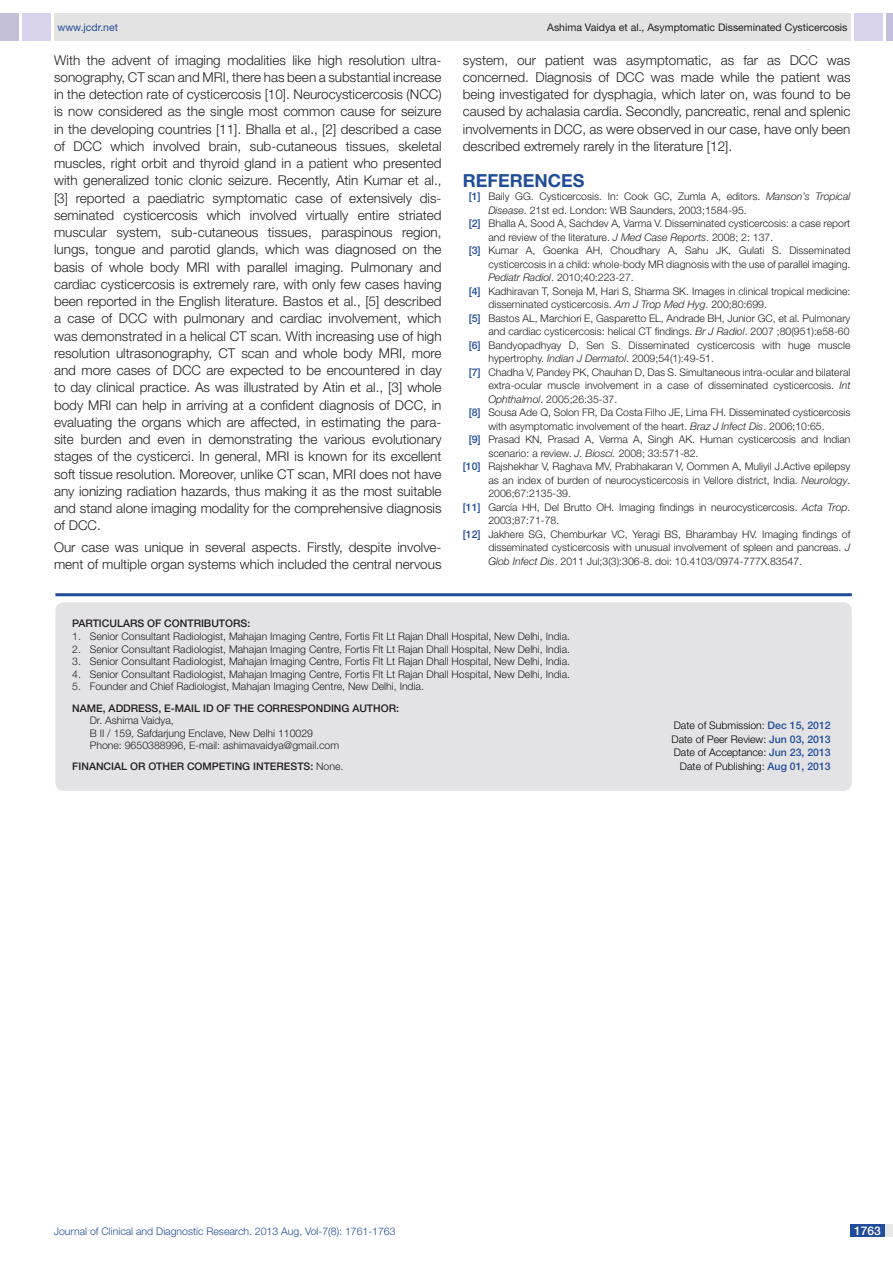
<style>
.page{position:relative;width:893px;height:1263px;background:#fff}
.page>*{position:absolute;margin:0;border:0;box-sizing:border-box;transform-origin:0 0}
.Level_1{font:700 18px "Helvetica Neue";color:#214c99}
.Body_text{font:300 13.5px/17.2px "Helvetica Neue";color:#231f20}
.t1{font:500 12px "Helvetica Neue";color:#fff}
.con_particulars{font:300 10.5px "Helvetica Neue";color:#231f20}
.t2{font:300 10.5px/13.5px "Helvetica Neue";color:#000;text-align:justify}
.con_particulars-2{font:500 10.5px "Helvetica Neue";color:#231f20}
.t3{font:300 10.5px "Helvetica Neue";color:#214c99}
.Running_head{font:10.5px "Helvetica Neue";color:#231f20}
.Body_text-2{font:500 10.5px "Helvetica Neue";color:#231f20}
.Running_head-2{font:10.5px "Helvetica Neue";color:#214c99}
.s1{font-weight:500;color:#214c99}
.s2{font-style:italic}
.s3{font-weight:300}
</style>
<div class="page">
<div style="left:54px;top:13px;width:796px;height:28px;background:#e3e3e3"></div>
<div style="left:0;top:13px;width:19px;height:28px;background:#c3bfd8"></div>
<div style="left:22px;top:13px;width:29px;height:28px;background:#d9d2ec"></div>
<div style="left:886px;top:13px;width:7px;height:28px;background:#c3bfd8"></div>
<div style="left:854px;top:13px;width:29px;height:28px;background:#d9d2ec"></div>
<div style="left:850px;top:1224px;width:43px;height:13px;background:#e6e7e9"></div>
<div style="left:850px;top:1224px;width:35px;height:13px;background:#214c99"></div>
<hr style="left:55px;top:593px;width:797px;height:3px;background:#214c99">
<div style="left:55px;top:602px;width:797px;height:189px;background:#e3e3e5;border-radius:9px"></div>
<p class="Running_head-2" style="left:57px;top:21px;width:62px">www.jcdr.net</p>
<p class="Running_head" style="left:547px;top:21px;width:302px">Ashima Vaidya et al., Asymptomatic Disseminated Cysticercosis</p>
<p class="Body_text" style="left:54px;top:51px;width:389px">With the advent of imaging modalities like high resolution ultra&shy;sonography, CT scan and MRI, there has been a substantial increase in the detection rate of cysticercosis [10]. Neurocysticercosis (NCC) is now considered as the single most common cause for seizure in the developing countries [11]. Bhalla et al., [2] described a case of DCC which involved brain, sub-cutaneous tissues, skeletal muscles, right orbit and thyroid gland in a patient who presented with generalized tonic clonic seizure. Recently, Atin Kumar et al., [3] reported a paediatric symptomatic case of extensively dis&shy;seminated cysticercosis which involved virtually entire striated muscular system, sub-cutaneous tissues, paraspinous region, lungs, tongue and parotid glands, which was diagnosed on the basis of whole body MRI with parallel imaging. Pulmonary and cardiac cysticercosis is extremely rare, with only few cases having been reported in the English literature. Bastos et al., [5] described a case of DCC with pulmonary and cardiac involvement, which was demonstrated in a helical CT scan. With increasing use of high resolution ultrasonography, CT scan and whole body MRI, more and more cases of DCC are expected to be encountered in day to day clinical practice. As was illustrated by Atin et al., [3] whole body MRI can help in arriving at a confident diagnosis of DCC, in evaluating the organs which are affected, in estimating the para&shy;site burden and even in demonstrating the various evolutionary stages of the cysticerci. In general, MRI is known for its excellent soft tissue resolution. Moreover, unlike CT scan, MRI does not have any ionizing radiation hazards, thus making it as the most suitable and stand alone imaging modality for the comprehensive diagnosis of DCC.</p>
<p class="Body_text" style="left:54px;top:538px;width:389px">Our case was unique in several aspects. Firstly, despite involve&shy;ment of multiple organ systems which included the central nervous</p>
<p class="Body_text" style="left:463px;top:51px;width:389px;text-align:justify">system, our patient was asymptomatic, as far as DCC was concerned. Diagnosis of DCC was made while the patient was being investigated for dysphagia, which later on, was found to be caused by achalasia cardia. Secondly, pancreatic, renal and splenic involvements in DCC, as were observed in our case, have only been described extremely rarely in the literature [12].</p>
<p class="Level_1" style="left:463px;top:169px;width:123px">REFERENCES</p>
<p class="con_particulars" style="left:469px;top:190px;width:383px"><span class="s1">[1]</span> Baily GG. Cysticercosis. In: Cook GC, Zumla A, editors. <span class="s2">Manson’s Tropical</span></p>
<p class="con_particulars" style="left:488px;top:203px;width:260px"><span class="s2">Disease</span>. 21st ed. London: WB Saunders, 2003;1584-95.</p>
<p class="con_particulars" style="left:469px;top:217px;width:383px"><span class="s1">[2]</span> Bhalla A, Sood A, Sachdev A, Varma V. Disseminated cysticercosis: a case report</p>
<p class="con_particulars" style="left:488px;top:230px;width:286px">and review of the literature. <span class="s2">J Med Case Reports</span>. 2008; 2: 137.</p>
<p class="con_particulars" style="left:469px;top:244px;width:383px"><span class="s1">[3]</span> Kumar A, Goenka AH, Choudhary A, Sahu JK, Gulati S. Disseminated</p>
<p class="con_particulars" style="left:488px;top:257px;width:364px">cysticercosis in a child: whole-body MR diagnosis with the use of parallel imaging.</p>
<p class="con_particulars" style="left:488px;top:271px;width:147px"><span class="s2">Pediatr Radiol</span>. 2010;40:223-27.</p>
<p class="con_particulars" style="left:469px;top:284px;width:383px"><span class="s1">[4]</span> Kadhiravan T, Soneja M, Hari S, Sharma SK. Images in clinical tropical medicine:</p>
<p class="con_particulars" style="left:488px;top:298px;width:280px">disseminated cysticercosis. <span class="s2">Am J Trop Med Hyg</span>. 200;80:699.</p>
<p class="con_particulars" style="left:469px;top:311px;width:383px"><span class="s1">[5]</span> Bastos AL, Marchiori E, Gasparetto EL, Andrade BH, Junior GC, et al. Pulmonary</p>
<p class="con_particulars" style="left:488px;top:325px;width:363px">and cardiac cysticercosis: helical CT findings. <span class="s2">Br J Radiol</span>. 2007 ;80(951):e58-60</p>
<p class="con_particulars" style="left:469px;top:338px;width:383px"><span class="s1">[6]</span> Bandyopadhyay D, Sen S. Disseminated cysticercosis with huge muscle</p>
<p class="con_particulars" style="left:488px;top:352px;width:227px">hypertrophy. <span class="s2">Indian J Dermatol</span>. 2009;54(1):49-51.</p>
<p class="con_particulars" style="left:469px;top:365px;width:383px"><span class="s1">[7]</span> Chadha V, Pandey PK, Chauhan D, Das S. Simultaneous intra-ocular and bilateral</p>
<p class="con_particulars" style="left:488px;top:379px;width:364px">extra-ocular muscle involvement in a case of disseminated cysticercosis. <span class="s2">Int</span></p>
<p class="con_particulars" style="left:488px;top:392px;width:130px"><span class="s2">Ophthalmol</span>. 2005;26:35-37.</p>
<p class="con_particulars" style="left:469px;top:406px;width:383px"><span class="s1">[8]</span> Sousa Ade Q, Solon FR, Da Costa Filho JE, Lima FH. Disseminated cysticercosis</p>
<p class="con_particulars" style="left:488px;top:419px;width:338px">with asymptomatic involvement of the heart. <span class="s2">Braz J Infect Dis</span>. 2006;10:65.</p>
<p class="con_particulars" style="left:469px;top:433px;width:383px"><span class="s1">[9]</span> Prasad KN, Prasad A, Verma A, Singh AK. Human cysticercosis and Indian</p>
<p class="con_particulars" style="left:488px;top:446px;width:212px">scenario: a review. <span class="s2">J. Biosci.</span> 2008; 33:571-82.</p>
<p class="con_particulars" style="left:463px;top:460px;width:389px"><span class="s1">[10]</span> Rajshekhar V, Raghava MV, Prabhakaran V, Oommen A, Muliyil J.Active epilepsy</p>
<p class="con_particulars" style="left:488px;top:473px;width:364px">as an index of burden of neurocysticercosis in Vellore district, India. <span class="s2">Neurology</span>.</p>
<p class="con_particulars" style="left:488px;top:487px;width:84px">2006;67:2135-39.</p>
<p class="con_particulars" style="left:463px;top:500px;width:389px"><span class="s1">[11]</span> García HH, Del Brutto OH. Imaging findings in neurocysticercosis. <span class="s2">Acta Trop</span>.</p>
<p class="con_particulars" style="left:488px;top:514px;width:73px">2003;87:71-78.</p>
<p class="con_particulars" style="left:463px;top:527px;width:389px"><span class="s1">[12]</span> Jakhere SG, Chemburkar VC, Yeragi BS, Bharambay HV. Imaging findings of</p>
<p class="con_particulars" style="left:488px;top:541px;width:364px">disseminated cysticercosis with unusual involvement of spleen and pancreas. <span class="s2">J</span></p>
<p class="con_particulars" style="left:488px;top:554px;width:315px"><span class="s2">Glob Infect Dis</span>. 2011 Jul;3(3):306-8. doi: 10.4103/0974-777X.83547.</p>
<p class="con_particulars-2" style="left:72px;top:617px;width:179px">PARTICULARS OF CONTRIBUTORS:</p>
<p class="con_particulars" style="left:72px;top:630px;width:499px">1. Senior Consultant Radiologist, Mahajan Imaging Centre, Fortis Flt Lt Rajan Dhall Hospital, New Delhi, India.</p>
<p class="con_particulars" style="left:72px;top:642px;width:499px">2. Senior Consultant Radiologist, Mahajan Imaging Centre, Fortis Flt Lt Rajan Dhall Hospital, New Delhi, India.</p>
<p class="con_particulars" style="left:72px;top:655px;width:499px">3. Senior Consultant Radiologist, Mahajan Imaging Centre, Fortis Flt Lt Rajan Dhall Hospital, New Delhi, India.</p>
<p class="con_particulars" style="left:72px;top:668px;width:499px">4. Senior Consultant Radiologist, Mahajan Imaging Centre, Fortis Flt Lt Rajan Dhall Hospital, New Delhi, India.</p>
<p class="con_particulars" style="left:72px;top:680px;width:353px">5. Founder and Chief Radiologist, Mahajan Imaging Centre, New Delhi, India.</p>
<p class="con_particulars-2" style="left:72px;top:701px;width:244px">NAME, ADDRESS, E-MAIL ID OF THE CORRESPONDING</p>
<p class="con_particulars-2" style="left:352px;top:701px;width:48px">AUTHO R:</p>
<p class="con_particulars" style="left:90px;top:714px;width:86px">Dr. Ashima Vaidya,</p>
<p class="con_particulars" style="left:90px;top:726px;width:225px">B II / 159, Safdarjung Enclave, New Delhi 110029</p>
<p class="con_particulars" style="left:90px;top:739px;width:251px">Phone: 9650388996, E-mail: ashimavaidya@gmail.com</p>
<p class="Body_text-2" style="left:72px;top:760px;width:167px">Financial OR OTHER COM PETING</p>
<p class="Body_text-2" style="left:253px;top:760px;width:92px">INTERESTS: <span class="s3">None.</span></p>
<p class="t2" style="left:671px;top:719px;width:161px">Date of Submission: <span class="s1">Dec 15, 2012<br></span>Date of Peer Review: <span class="s1">Jun 03, 2013<br></span>Date of Acceptance: <span class="s1">Jun 23, 2013</span></p>
<p class="t2" style="left:680px;top:759px;width:152px">Date of Publishing: <span class="s1">Aug 01, 2013</span></p>
<p class="t3" style="left:54px;top:1225px;width:343px">Journal of Clinical and Diagnostic Research. 2013 Aug, Vol-7(8): 1761-1763</p>
<p class="t1" style="left:854px;top:1223px;width:28px">1763</p>
</div>
